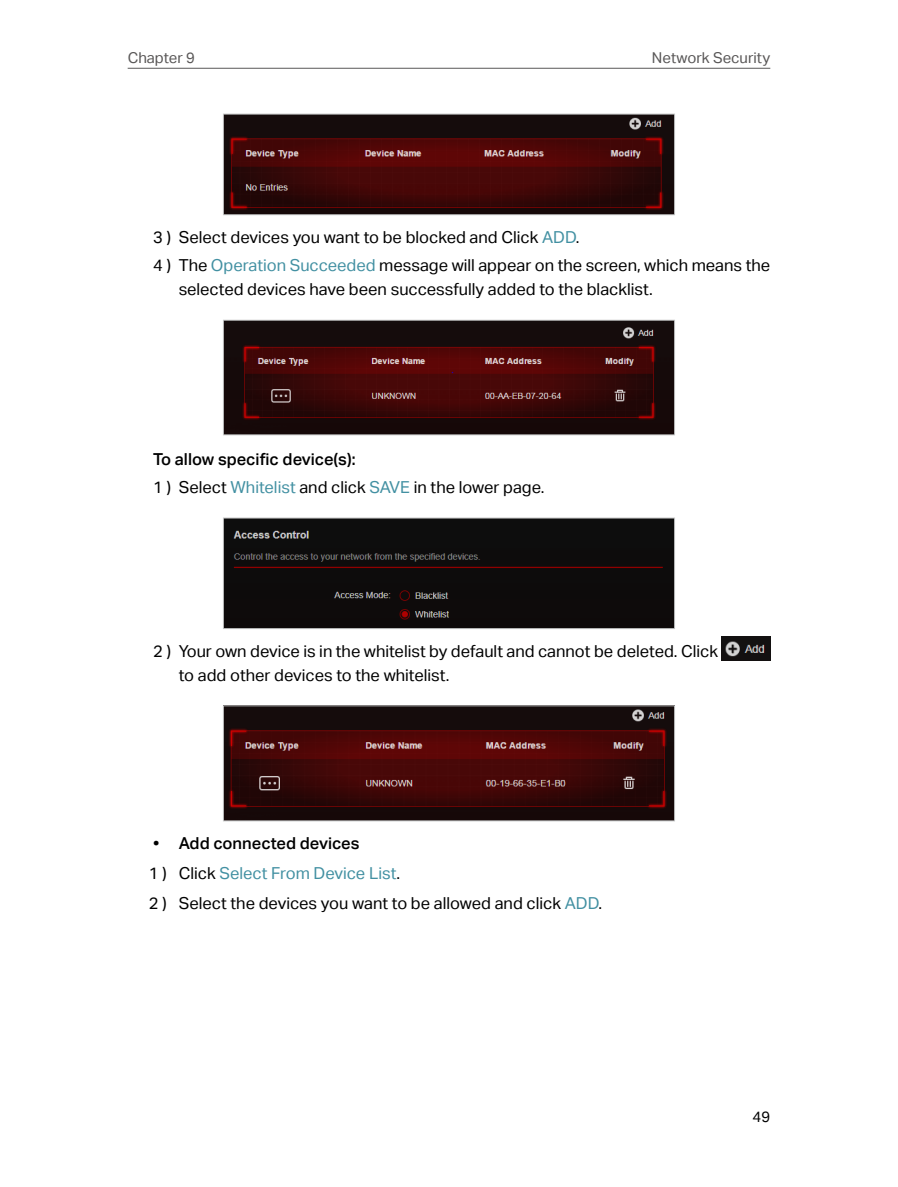
<style>
.page{position:relative;width:898px;height:1187px;background:#fff}
.page>*{position:absolute;margin:0;border:0;box-sizing:border-box;transform-origin:0 0}
.t1{font:16.5px/24px "TP Link Aktiv Regular";color:#000}
.正文_左缩进多一点{font:16.5px "TP Link Aktiv Medium";color:#000}
.t2{font:16.5px "TP Link Aktiv Regular";color:#4290a2}
.t3{font:15px "TP Link Aktiv Regular";color:#595757}
.t4{font:15px "TP Link Aktiv Regular";color:#000}
.s1{color:#4290a2}
.s2{color:#000}
</style>
<div class="page">
<hr style="left:128px;top:68px;width:642px;height:1px;background:#595757">
<img style="left:225px;top:116px;width:447px;height:97px">
<div style="left:223px;top:114px;width:451px;height:101px;border:1px solid #bfc0c0"></div>
<img style="left:225px;top:322px;width:447px;height:111px">
<div style="left:223px;top:320px;width:451px;height:115px;border:1px solid #bfc0c0"></div>
<img style="left:225px;top:520px;width:447px;height:106px">
<img style="left:721px;top:636px;width:49px;height:24px">
<img style="left:225px;top:707px;width:447px;height:112px">
<p class="t3" style="left:128px;top:49px;width:69px">Chapter 9</p>
<p class="t3" style="left:651px;top:49px;width:120px">Network Security</p>
<p class="t1" style="left:153px;top:225px;width:428px">3 ) Select devices you want to be blocked and Click <span class="s1">ADD</span>.</p>
<p class="t1" style="left:179px;top:254px;width:592px;text-indent:-26px">4 ) The <span class="s1">Operation Succeeded</span> message will appear on the screen, which means the selected devices have been successfully added to the blacklist.</p>
<p class="正文_左缩进多一点" style="left:153px;top:449px;width:204px">To allow specific device(s):</p>
<p class="t1" style="left:153px;top:475px;width:392px">1 ) Select <span class="s1">Whitelist</span> and click <span class="s1">SAVE</span> in the lower page.</p>
<p class="t1" style="left:179px;top:639px;width:540px;text-indent:-26px">2 ) Your own device is in the whitelist by default and cannot be deleted. Click to add other devices to the whitelist.</p>
<p class="正文_左缩进多一点" style="left:153px;top:833px;width:208px">• Add connected devices</p>
<p class="t2" style="left:149px;top:863px;width:253px"><span class="s2">1 ) Click</span> Select From Device List<span class="s2">.</span></p>
<p class="t1" style="left:149px;top:891px;width:454px">2 ) Select the devices you want to be allowed and click <span class="s1">ADD</span>.</p>
<p class="t4" style="left:752px;top:1107px;width:19px">49</p>
</div>
